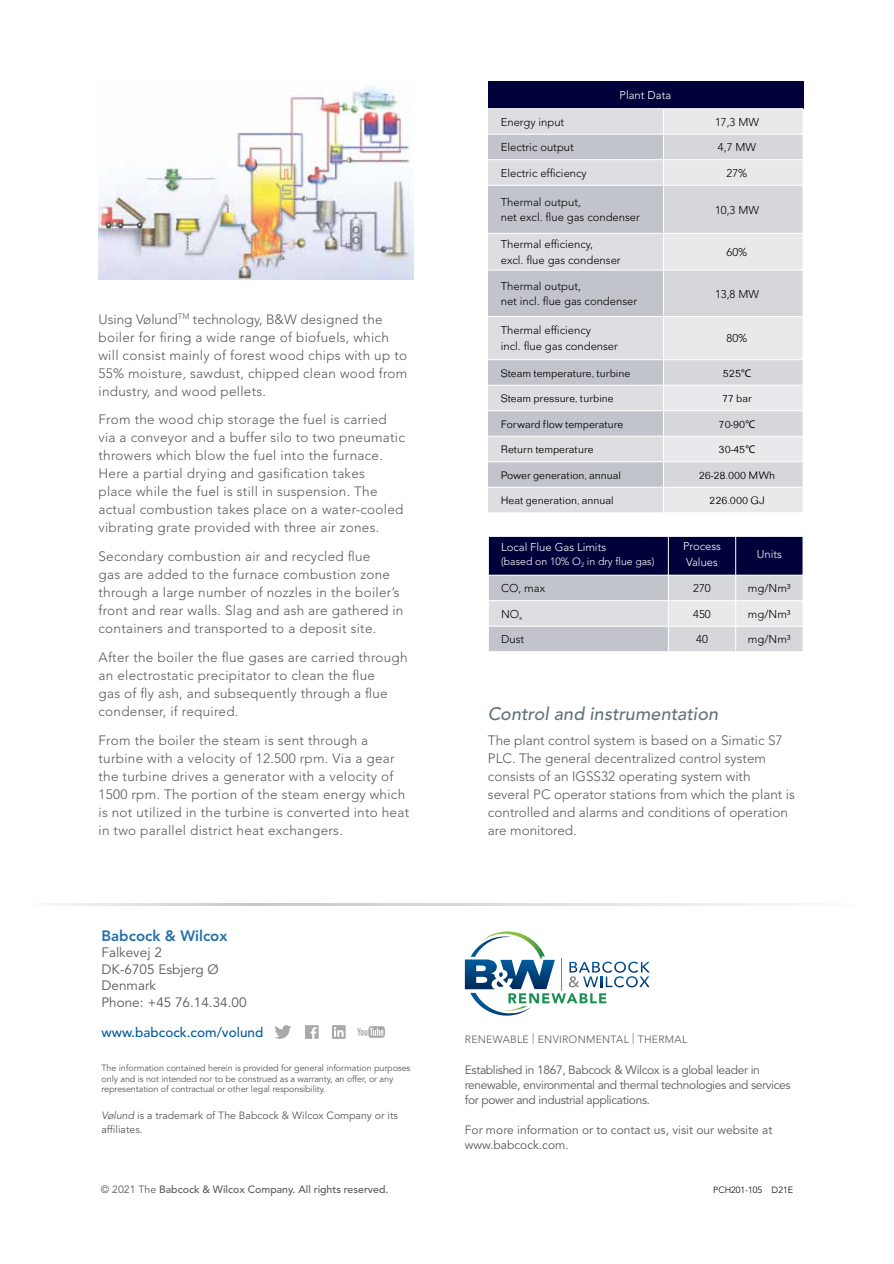
<style>
.page{position:relative;width:894px;height:1264px;background:#fff}
.page>*{position:absolute;margin:0;border:0;box-sizing:border-box;transform-origin:0 0}
.t1{font:italic 500 18px "Avenir LT Std";color:#627480}
.t2{font:800 15px "Avenir LT Std";color:#2570ab}
.t3{font:300 13.5px/18px "Avenir LT Std";letter-spacing:.02em;color:#58595b}
.t4{font:300 13.5px/18px "Avenir LT Std";color:#58595b}
.t5{font:13.5px/16.5px "Avenir LT Std";color:#58595b}
.t6{font:500 13.5px "Avenir LT Std";color:#005c9d}
.t7{font:12px/15px "Avenir LT Std";letter-spacing:-.03em;color:#58595b}
.t8{font:12px/15px "Avenir LT Std";color:#58595b}
.t9{font:300 11.25px/15.8px "Avenir LT Std";color:#000}
.t10{font:11.25px "Folio T Ligh";color:#000}
.t11{font:300 11.25px/15.8px "Avenir LT Std";color:#fff}
.t12{font:10.5px/13.5px "Avenir LT Std";color:#58595b}
.t13{font:500 10.5px "Avenir LT Std";color:#58595b}
.t14{font:300 10.5px "Avenir LT Std";letter-spacing:.025em;color:#58595b}
.t15{font:300 10.5px "Avenir LT Std";color:#fff}
.t16{font:9px/10.5px "Avenir LT Std";letter-spacing:-.01em;color:#58595b}
.t17{font:300 9px "Avenir LT Std";color:#000}
.s1{font-style:italic}
.s2{font-weight:400}
.s3{font-family:"Myriad Pro"}
</style>
<div class="page">
<svg style="left:60px;top:904px;width:722px;height:1px"></svg>
<svg style="left:357px;top:1026px;width:28px;height:12px"></svg>
<svg style="left:275px;top:1025px;width:16px;height:14px"></svg>
<svg style="left:305px;top:1025px;width:13px;height:14px"></svg>
<svg style="left:332px;top:1025px;width:13px;height:14px"></svg>
<svg style="left:464px;top:931px;width:185px;height:84px"></svg>
<img style="left:98px;top:85px;width:315px;height:195px">
<div style="left:488px;top:81px;width:314px;height:28px;background:#00013a"></div>
<div style="left:488px;top:109px;width:175px;height:403px;background:#dcdee1"></div>
<div style="left:664px;top:109px;width:138px;height:403px;background:#e8e9eb"></div>
<svg style="left:488px;top:135px;width:175px;height:352px;background:#cdd0d5"></svg>
<svg style="left:664px;top:135px;width:138px;height:352px;background:#dddfe2"></svg>
<hr style="left:663px;top:159px;width:139px;height:1px;background:#fff">
<hr style="left:663px;top:185px;width:139px;height:1px;background:#fff">
<hr style="left:663px;top:233px;width:139px;height:1px;background:#fff">
<hr style="left:663px;top:270px;width:139px;height:1px;background:#fff">
<hr style="left:663px;top:316px;width:139px;height:1px;background:#fff">
<hr style="left:488px;top:359px;width:175px;height:1px;background:#fff">
<hr style="left:488px;top:385px;width:175px;height:1px;background:#fff">
<hr style="left:488px;top:436px;width:175px;height:1px;background:#fff">
<hr style="left:488px;top:487px;width:175px;height:1px;background:#fff">
<hr style="left:488px;top:410px;width:175px;height:1px;background:#fff">
<hr style="left:488px;top:461px;width:175px;height:1px;background:#fff">
<hr style="left:663px;top:359px;width:139px;height:1px;background:#fff">
<hr style="left:663px;top:385px;width:139px;height:1px;background:#fff">
<hr style="left:663px;top:436px;width:139px;height:1px;background:#fff">
<hr style="left:663px;top:487px;width:139px;height:1px;background:#fff">
<hr style="left:663px;top:410px;width:139px;height:1px;background:#fff">
<hr style="left:663px;top:461px;width:139px;height:1px;background:#fff">
<svg style="left:802px;top:360px;width:1px;height:152px"></svg>
<hr style="left:488px;top:270px;width:175px;height:1px;background:#fff">
<hr style="left:488px;top:316px;width:175px;height:1px;background:#fff">
<hr style="left:488px;top:185px;width:175px;height:1px;background:#fff">
<hr style="left:488px;top:233px;width:175px;height:1px;background:#fff">
<hr style="left:488px;top:159px;width:175px;height:1px;background:#fff">
<hr style="left:488px;top:108px;width:175px;height:1px;background:#fff">
<hr style="left:488px;top:134px;width:175px;height:1px;background:#fff">
<hr style="left:663px;top:108px;width:139px;height:1px;background:#fff">
<svg style="left:802px;top:109px;width:1px;height:75px"></svg>
<hr style="left:663px;top:134px;width:139px;height:1px;background:#fff">
<svg style="left:488px;top:537px;width:315px;height:114px;background:#8e90a6"></svg>
<p class="t3" style="left:98px;top:310px;width:310px">Using Vølund<sup>TM</sup> technology, B&amp;W designed the boiler for firing a wide range of biofuels, which will consist mainly of forest wood chips with up to 55% moisture, sawdust, chipped clean wood from industry, and wood pellets.</p>
<p class="t3" style="left:98px;top:411px;width:308px">From the wood chip storage the fuel is carried via a conveyor and a buffer silo to two pneumatic throwers which blow the fuel into the furnace.<br>Here a partial drying and gasification takes<br>place while the fuel is still in suspension. The actual combustion takes place on a water-cooled vibrating grate provided with three air zones.</p>
<p class="t3" style="left:98px;top:547px;width:306px">Secondary combustion air and recycled flue<br>gas are added to the furnace combustion zone through a large number of nozzles in the boiler’s front and rear walls. Slag and ash are gathered in containers and transported to a deposit site.</p>
<p class="t3" style="left:98px;top:648px;width:310px">After the boiler the flue gases are carried through an electrostatic precipitator to clean the flue<br>gas of fly ash, and subsequently through a flue condenser, if required.</p>
<p class="t3" style="left:98px;top:731px;width:312px">From the boiler the steam is sent through a turbine with a velocity of 12.500 rpm. Via a gear the turbine drives a generator with a velocity of 1500 rpm. The portion of the steam energy which is not utilized in the turbine is converted into heat in two parallel district heat exchangers.</p>
<p class="t2" style="left:101px;top:926px;width:127px">Babcock &amp; Wilcox</p>
<p class="t5" style="left:101px;top:944px;width:146px">Falkevej 2<br>DK-6705 Esbjerg Ø<br>Denmark<br>Phone: +45 76.14.34.00</p>
<p class="t6" style="left:101px;top:1024px;width:163px">www.babcock.com/volund</p>
<p class="t16" style="left:101px;top:1063px;width:310px">The information contained herein is provided for general information purposes only and is not intended nor to be construed as a warranty, an offer, or any representation of contractual or other legal responsibility.</p>
<p class="t12" style="left:101px;top:1109px;width:298px"><span class="s1">Vølund</span> is a trademark of The Babcock &amp; Wilcox Company or its affiliates.</p>
<p class="t13" style="left:101px;top:1183px;width:289px"><span class="s2">© 2021 The</span> Babcock &amp; Wilcox Company. All rights reserved.</p>
<p class="t11" style="left:619px;top:87px;width:53px">Plant Data</p>
<p class="t9" style="left:500px;top:114px;width:65px">Energy input</p>
<p class="t9" style="left:714px;top:114px;width:46px">17,3 MW</p>
<p class="t9" style="left:500px;top:139px;width:75px">Electric output</p>
<p class="t9" style="left:717px;top:139px;width:40px">4,7 MW</p>
<p class="t9" style="left:500px;top:165px;width:88px">Electric efficiency</p>
<p class="t9" style="left:726px;top:165px;width:22px">27%</p>
<p class="t9" style="left:500px;top:194px;width:141px">Thermal output,<br>net excl. flue gas condenser</p>
<p class="t9" style="left:714px;top:202px;width:46px">10,3 MW</p>
<p class="t9" style="left:500px;top:236px;width:121px">Thermal efficiency,<br>excl. flue gas condenser</p>
<p class="t9" style="left:726px;top:244px;width:22px">60%</p>
<p class="t9" style="left:500px;top:278px;width:138px">Thermal output,<br>net incl. flue gas condenser</p>
<p class="t9" style="left:714px;top:286px;width:46px">13,8 MW</p>
<p class="t9" style="left:500px;top:323px;width:119px">Thermal efficiency<br>incl. flue gas condenser</p>
<p class="t9" style="left:726px;top:331px;width:22px">80%</p>
<p class="t10" style="left:500px;top:367px;width:131px">Steam temperature, turbine</p>
<p class="t10" style="left:722px;top:367px;width:30px">525<span class="s3">°C</span></p>
<p class="t10" style="left:500px;top:392px;width:114px">Steam pressure, turbine</p>
<p class="t10" style="left:721px;top:392px;width:31px">77 bar</p>
<p class="t10" style="left:500px;top:418px;width:124px">Forward flow temperature</p>
<p class="t10" style="left:718px;top:418px;width:38px">70-90<span class="s3">°C</span></p>
<p class="t10" style="left:500px;top:443px;width:94px">Return temperature</p>
<p class="t10" style="left:718px;top:443px;width:38px">30-45<span class="s3">°C</span></p>
<p class="t10" style="left:500px;top:469px;width:122px">Power generation, annual</p>
<p class="t10" style="left:698px;top:469px;width:78px">26-28.000 MWh</p>
<p class="t10" style="left:500px;top:494px;width:114px">Heat generation, annual</p>
<p class="t10" style="left:709px;top:494px;width:57px">226.000 GJ</p>
<p class="t11" style="left:501px;top:540px;width:107px">Local Flue Gas Limits</p>
<p class="t15" style="left:501px;top:555px;width:155px">(based on 10% O<sub>2</sub> in dry flue gas)</p>
<p class="t11" style="left:682px;top:538px;width:39px">Process<br>Values</p>
<p class="t11" style="left:756px;top:546px;width:27px">Units</p>
<p class="t9" style="left:501px;top:580px;width:45px">CO, max</p>
<p class="t9" style="left:693px;top:580px;width:19px">270</p>
<p class="t9" style="left:747px;top:580px;width:44px">mg/Nm³</p>
<p class="t9" style="left:501px;top:606px;width:23px">NO<sub>x</sub></p>
<p class="t9" style="left:693px;top:606px;width:19px">450</p>
<p class="t9" style="left:747px;top:606px;width:44px">mg/Nm³</p>
<p class="t9" style="left:501px;top:631px;width:25px">Dust</p>
<p class="t9" style="left:696px;top:631px;width:13px">40</p>
<p class="t9" style="left:747px;top:631px;width:44px">mg/Nm³</p>
<h1 class="t1" style="left:488px;top:703px;width:231px">Control and instrumentation</h1>
<p class="t4" style="left:488px;top:731px;width:308px">The plant control system is based on a Simatic S7<br>PLC. The general decentralized control system consists of an IGSS32 operating system with several PC operator stations from which the plant is controlled and alarms and conditions of operation are monitored.</p>
<p class="t14" style="left:464px;top:1033px;width:224px">RENEWABLE | ENVIRONMENTAL | THERMAL</p>
<p class="t7" style="left:464px;top:1062px;width:327px">Established in 1867, Babcock &amp; Wilcox is a global leader in renewable, environmental and thermal technologies and services for power and industrial applications.</p>
<p class="t8" style="left:464px;top:1122px;width:309px">For more information or to contact us, visit our website at www.babcock.com.</p>
<p class="t17" style="left:713px;top:1184px;width:81px">PCH201-105 D21E</p>
</div>
